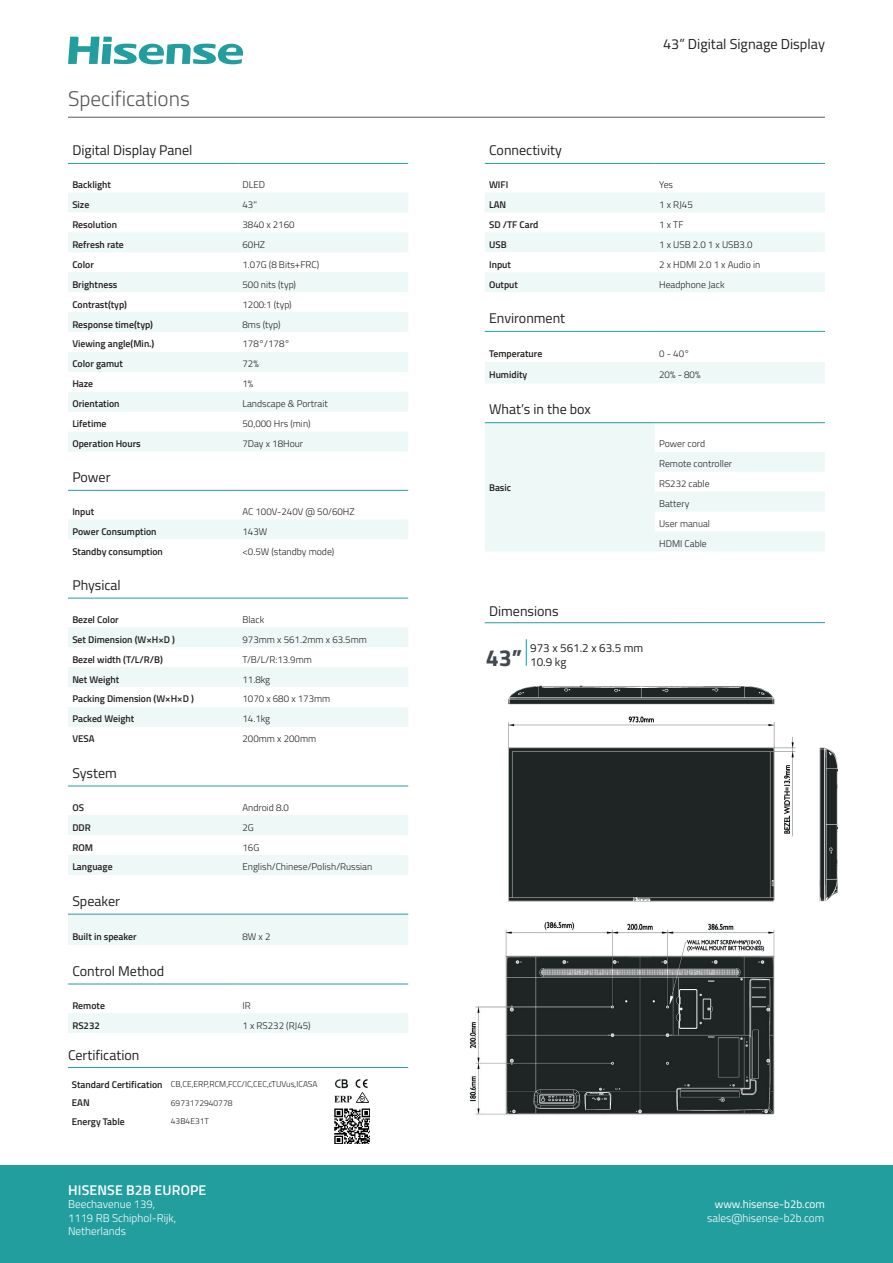
<style>
.page{position:relative;width:893px;height:1263px;background:#fff}
.page>*{position:absolute;margin:0;border:0;box-sizing:border-box;transform-origin:0 0}
.t1{font:700 23.25px "Titillium Web";color:#42494e}
.t2{font:300 21.15px "Titillium Web";color:#57585a}
.t3{font:14.4px "Titillium Web";color:#231f20}
.t4{font:14.1px "Titillium Web";color:#231f20}
.t5{font:600 14.1px "Titillium Web";letter-spacing:.01em;color:#fff}
.t6{font:11.7px/14px "Titillium Web";color:#231f20}
.t7{font:300 11.25px/13.5px "Titillium Web";color:#fff}
.t8{font:11.25px "Titillium Web";color:#fff}
.t9{font:300 9.75px/20px "Titillium Web";color:#231f20}
.t10{font:600 9.75px "Titillium Web";color:#231f20}
.t11{font:300 9.6px/20px "Titillium Web";color:#231f20}
.t12{font:600 9.6px "Titillium Web";color:#231f20}
.t13{font:300 8.4px "Titillium Web";color:#231f20}
.s1{font-weight:600;font-size:9.75px}
</style>
<div class="page">
<svg style="left:68px;top:193px;width:340px;height:258px;fill:#eef8f7"></svg>
<hr style="left:68px;top:163px;width:170px;height:1px;background:#239e9e">
<hr style="left:238px;top:163px;width:170px;height:1px;background:#239e9e">
<svg style="left:68px;top:815px;width:340px;height:60px"></svg>
<hr style="left:68px;top:786px;width:170px;height:1px;background:#239e9e">
<hr style="left:238px;top:786px;width:170px;height:1px;background:#239e9e">
<svg style="left:485px;top:193px;width:340px;height:99px"></svg>
<hr style="left:485px;top:163px;width:170px;height:1px;background:#239e9e">
<hr style="left:655px;top:163px;width:170px;height:1px;background:#239e9e">
<div style="left:68px;top:915px;width:340px;height:30px;background:#eef8f7"></div>
<hr style="left:68px;top:914px;width:170px;height:1px;background:#239e9e">
<hr style="left:238px;top:914px;width:170px;height:1px;background:#239e9e">
<div style="left:68px;top:1013px;width:340px;height:20px;background:#eef8f7"></div>
<hr style="left:68px;top:984px;width:170px;height:1px;background:#239e9e">
<hr style="left:238px;top:984px;width:170px;height:1px;background:#239e9e">
<div style="left:485px;top:362px;width:340px;height:21px;background:#eef8f7"></div>
<hr style="left:485px;top:331px;width:170px;height:1px;background:#239e9e">
<hr style="left:655px;top:331px;width:170px;height:1px;background:#239e9e">
<div style="left:68px;top:520px;width:340px;height:19px;background:#eef8f7"></div>
<hr style="left:68px;top:490px;width:170px;height:1px;background:#239e9e">
<hr style="left:238px;top:490px;width:170px;height:1px;background:#239e9e">
<svg style="left:68px;top:627px;width:340px;height:100px"></svg>
<hr style="left:68px;top:598px;width:170px;height:1px;background:#239e9e">
<hr style="left:238px;top:598px;width:170px;height:1px;background:#239e9e">
<hr style="left:68px;top:117px;width:757px;height:1px;background:#57585a">
<img style="left:508px;top:685px;width:330px;height:217px">
<img style="left:469px;top:921px;width:306px;height:194px">
<hr style="left:485px;top:622px;width:340px;height:1px;background:#239d9f">
<svg style="left:526px;top:639px;width:1px;height:27px"></svg>
<svg style="left:485px;top:423px;width:340px;height:128px"></svg>
<hr style="left:485px;top:422px;width:170px;height:1px;background:#239e9e">
<hr style="left:655px;top:422px;width:170px;height:1px;background:#239e9e">
<svg style="left:68px;top:37px;width:176px;height:27px"></svg>
<hr style="left:68px;top:1067px;width:340px;height:1px;background:#239d9f">
<img style="left:335px;top:1079px;width:13px;height:9px">
<img style="left:355px;top:1079px;width:13px;height:9px">
<img style="left:335px;top:1095px;width:17px;height:8px">
<svg style="left:356px;top:1093px;width:12px;height:9px"></svg>
<img style="left:335px;top:1109px;width:35px;height:35px">
<div style="left:0;top:1165px;width:893px;height:98px;background:#239e9e"></div>
<h2 class="t2" style="left:68px;top:83px;width:123px">Specifications</h2>
<h3 class="t4" style="left:72px;top:140px;width:122px">Digital Display Panel</h3>
<p class="t10" style="left:72px;top:177px;width:40px">Backlight</p>
<p class="t9" style="left:242px;top:174px;width:24px">DLED</p>
<p class="t10" style="left:72px;top:197px;width:18px">Size</p>
<p class="t9" style="left:242px;top:194px;width:16px">43''</p>
<p class="t10" style="left:72px;top:217px;width:46px">Resolution</p>
<p class="t9" style="left:242px;top:214px;width:54px">3840 x 2160</p>
<p class="t10" style="left:72px;top:237px;width:53px">Refresh rate</p>
<p class="t9" style="left:242px;top:234px;width:24px">60HZ</p>
<p class="t10" style="left:72px;top:257px;width:23px">Color</p>
<p class="t9" style="left:242px;top:254px;width:78px">1.07G (8 Bits+FRC)</p>
<p class="t10" style="left:72px;top:277px;width:47px">Brightness</p>
<p class="t9" style="left:242px;top:274px;width:55px">500 nits (typ)</p>
<p class="t10" style="left:72px;top:297px;width:56px">Contrast(typ)</p>
<p class="t9" style="left:242px;top:294px;width:51px">1200:1 (typ)</p>
<p class="t10" style="left:72px;top:317px;width:82px">Response time(typ)</p>
<p class="t9" style="left:242px;top:314px;width:40px">8ms (typ)</p>
<p class="t10" style="left:72px;top:337px;width:84px">Viewing angle(Min.)</p>
<p class="t9" style="left:242px;top:334px;width:49px">178°/178°</p>
<p class="t10" style="left:72px;top:357px;width:52px">Color gamut</p>
<p class="t9" style="left:242px;top:353px;width:18px">72%</p>
<p class="t10" style="left:72px;top:377px;width:22px">Haze</p>
<p class="t9" style="left:242px;top:373px;width:12px">1%</p>
<p class="t10" style="left:72px;top:396px;width:49px">Orientation</p>
<p class="t9" style="left:242px;top:393px;width:87px">Landscape &amp; Portrait</p>
<p class="t10" style="left:72px;top:416px;width:36px">Lifetime</p>
<p class="t9" style="left:242px;top:413px;width:70px">50,000 Hrs (min)</p>
<p class="t10" style="left:72px;top:436px;width:70px">Operation Hours</p>
<p class="t9" style="left:242px;top:433px;width:62px">7Day x 18Hour</p>
<h3 class="t4" style="left:72px;top:467px;width:40px">Power</h3>
<p class="t10" style="left:72px;top:504px;width:23px">Input</p>
<p class="t9" style="left:242px;top:501px;width:114px">AC 100V-240V @ 50/60HZ</p>
<p class="t10" style="left:72px;top:524px;width:86px">Power Consumption</p>
<p class="t9" style="left:242px;top:521px;width:26px">143W</p>
<p class="t10" style="left:72px;top:544px;width:92px">Standby consumption</p>
<p class="t9" style="left:242px;top:541px;width:93px">&lt;0.5W (standby mode)</p>
<h3 class="t4" style="left:72px;top:574px;width:50px">Physical</h3>
<p class="t10" style="left:72px;top:612px;width:48px">Bezel Color</p>
<p class="t9" style="left:242px;top:609px;width:23px">Black</p>
<p class="t10" style="left:72px;top:632px;width:104px">Set Dimension (W×H×D )</p>
<p class="t9" style="left:242px;top:629px;width:126px">973mm x 561.2mm x 63.5mm</p>
<p class="t10" style="left:72px;top:652px;width:92px">Bezel width (T/L/R/B)</p>
<p class="t9" style="left:242px;top:649px;width:71px">T/B/L/R:13.9mm</p>
<p class="t10" style="left:72px;top:672px;width:49px">Net Weight</p>
<p class="t9" style="left:242px;top:669px;width:29px">11.8kg</p>
<p class="t10" style="left:72px;top:692px;width:123px">Packing Dimension (W×H×D )</p>
<p class="t9" style="left:242px;top:689px;width:89px">1070 x 680 x 173mm</p>
<p class="t10" style="left:72px;top:712px;width:63px">Packed Weight</p>
<p class="t9" style="left:242px;top:708px;width:29px">14.1kg</p>
<p class="t10" style="left:72px;top:732px;width:24px">VESA</p>
<p class="t9" style="left:242px;top:728px;width:75px">200mm x 200mm</p>
<h3 class="t4" style="left:72px;top:762px;width:46px">System</h3>
<p class="t10" style="left:72px;top:800px;width:13px">OS</p>
<p class="t9" style="left:242px;top:797px;width:48px">Android 8.0</p>
<p class="t10" style="left:72px;top:820px;width:20px">DDR</p>
<p class="t9" style="left:242px;top:817px;width:13px">2G</p>
<p class="t10" style="left:72px;top:840px;width:22px">ROM</p>
<p class="t9" style="left:242px;top:837px;width:18px">16G</p>
<p class="t10" style="left:72px;top:860px;width:42px">Language</p>
<p class="t9" style="left:242px;top:856px;width:131px">English/Chinese/Polish/Russian</p>
<h3 class="t4" style="left:72px;top:890px;width:49px">Speaker</h3>
<p class="t10" style="left:72px;top:929px;width:66px">Built in speaker</p>
<p class="t9" style="left:242px;top:926px;width:30px">8W x 2</p>
<h3 class="t4" style="left:72px;top:960px;width:93px">Control Method</h3>
<p class="t10" style="left:72px;top:998px;width:34px">Remote</p>
<p class="t9" style="left:242px;top:995px;width:10px">IR</p>
<p class="t10" style="left:72px;top:1018px;width:29px">RS232</p>
<p class="t9" style="left:242px;top:1015px;width:70px">1 x RS232 (RJ45)</p>
<h3 class="t4" style="left:68px;top:1044px;width:73px">Certification</h3>
<p class="t13" style="left:72px;top:1078px;width:247px"><span class="s1">Standard Certification</span> CB,CE,ERP,RCM,FCC/IC,CEC,cTUVus,ICASA</p>
<p class="t10" style="left:72px;top:1096px;width:19px">EAN</p>
<p class="t13" style="left:171px;top:1097px;width:63px">6973172940778</p>
<p class="t10" style="left:72px;top:1114px;width:55px">Energy Table</p>
<p class="t13" style="left:171px;top:1115px;width:40px">43B4E31T</p>
<h3 class="t3" style="left:663px;top:34px;width:163px">43” Digital Signage Display</h3>
<h3 class="t4" style="left:489px;top:140px;width:74px">Connectivity</h3>
<p class="t10" style="left:489px;top:177px;width:21px">WIFI</p>
<p class="t9" style="left:659px;top:174px;width:15px">Yes</p>
<p class="t10" style="left:489px;top:197px;width:19px">LAN</p>
<p class="t9" style="left:659px;top:194px;width:35px">1 x RJ45</p>
<p class="t10" style="left:489px;top:217px;width:51px">SD /TF Card</p>
<p class="t9" style="left:659px;top:214px;width:26px">1 x TF</p>
<p class="t10" style="left:489px;top:237px;width:19px">USB</p>
<p class="t9" style="left:659px;top:234px;width:95px">1 x USB 2.0 1 x USB3.0</p>
<p class="t10" style="left:489px;top:257px;width:23px">Input</p>
<p class="t9" style="left:659px;top:254px;width:103px">2 x HDMI 2.0 1 x Audio in</p>
<p class="t12" style="left:489px;top:277px;width:30px">Output</p>
<p class="t9" style="left:659px;top:274px;width:67px">Headphone Jack</p>
<h3 class="t4" style="left:489px;top:308px;width:78px">Environment</h3>
<p class="t10" style="left:489px;top:346px;width:55px">Temperature</p>
<p class="t9" style="left:659px;top:343px;width:32px">0 - 40°</p>
<p class="t10" style="left:489px;top:367px;width:40px">Humidity</p>
<p class="t9" style="left:659px;top:364px;width:43px">20% - 80%</p>
<h3 class="t4" style="left:489px;top:399px;width:103px">What’s in the box</h3>
<p class="t10" style="left:489px;top:481px;width:24px">Basic</p>
<p class="t9" style="left:659px;top:433px;width:75px">Power cord<br>Remote controller</p>
<p class="t11" style="left:659px;top:473px;width:52px">RS232 cable<br>Battery<br>User manual</p>
<p class="t9" style="left:659px;top:533px;width:49px">HDMI Cable</p>
<h3 class="t4" style="left:489px;top:600px;width:71px">Dimensions</h3>
<h1 class="t1" style="left:486px;top:640px;width:38px">43”</h1>
<p class="t6" style="left:530px;top:640px;width:115px">973 x 561.2 x 63.5 mm<br>10.9 kg</p>
<h3 class="t5" style="left:68px;top:1179px;width:140px">HISENSE B2B EUROPE</h3>
<p class="t7" style="left:68px;top:1197px;width:110px">Beechavenue 139,<br>1119 RB Schiphol-Rijk,<br>Netherlands</p>
<p class="t8" style="left:715px;top:1196px;width:112px">www.hisense-b2b.com</p>
<p class="t7" style="left:707px;top:1210px;width:119px">sales@hisense-b2b.com</p>
</div>
